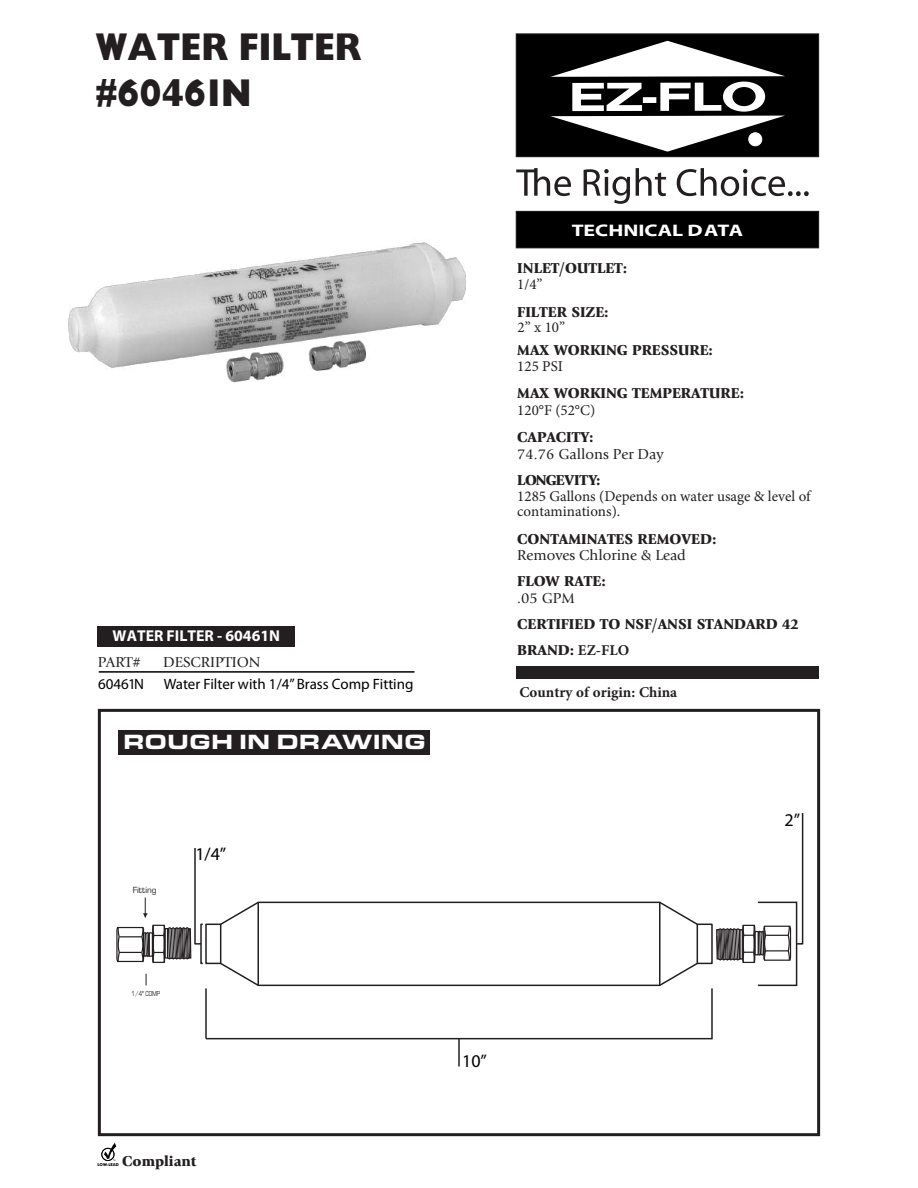
<style>
.page{position:relative;width:918px;height:1188px;background:#fff}
.page>*{position:absolute;margin:0;border:0;box-sizing:border-box;transform-origin:0 0}
.t1{font:800 39px/46px "Gill Sans";color:#231f20;scale:.84 1}
.t2{font:21.3px "Eurostile Extended Black DTC";color:#fff}
.t3{font:18px "Myriad Pro";color:#000}
.t4{font:700 16.8px "Myriad Web Pro";color:#fff;scale:1.26 1}
.t5{font:700 15.75px "Myriad Pro";color:#fff}
.t6{font:900 15px "Giovanni";color:#231f20}
.t7{font:15px/15px "Minion Pro";color:#231f20}
.t8{font:15px "Giovanni";color:#231f20}
.t9{font:15px "Myriad Pro";color:#000}
.t10{font:700 15px "Minion Pro";color:#231f20}
.t11{font:15px "Giovanni";color:#221f1f}
.t12{font:900 15px "Giovanni";letter-spacing:-.035em;color:#231f20}
.t13{font:9.15px "Eurostile Roman DTC";color:#231f20}
.t14{font:7.35px "Eurostile Roman DTC";color:#231f20;scale:.76 1}
.t15{font:700 4.05px "Futura";color:#050605}
.s1{font-family:"Minion Pro";font-weight:700}
</style>
<div class="page">
<div style="left:119px;top:730px;width:311px;height:25px;background:#231f20"></div>
<svg style="left:101px;top:1143px;width:15px;height:18px"></svg>
<div style="left:98px;top:626px;width:197px;height:20px;background:#231f20"></div>
<hr style="left:99px;top:671px;width:316px;height:2px;background:#000">
<svg style="left:516px;top:168px;width:55px;height:28px"></svg>
<svg style="left:584px;top:169px;width:46px;height:35px"></svg>
<svg style="left:636px;top:168px;width:30px;height:28px"></svg>
<svg style="left:677px;top:168px;width:132px;height:28px"></svg>
<div style="left:516px;top:34px;width:303px;height:123px;background:#000;border:1px solid #231f20"></div>
<div style="left:516px;top:211px;width:303px;height:37px;background:#000;border:1px solid #231f20"></div>
<div style="left:516px;top:667px;width:303px;height:12px;background:#231f20"></div>
<svg style="left:551px;top:41px;width:234px;height:111px"></svg>
<hr style="left:458px;top:1039px;width:2px;height:28px;background:#231f20">
<div style="left:98px;top:709px;width:722px;height:427px;border:3px solid #231f20"></div>
<img style="left:68px;top:242px;width:398px;height:141px">
<svg style="left:116px;top:813px;width:688px;height:227px"></svg>
<div style="left:757px;top:902px;width:40px;height:84px;border:2px solid #231f20"></div>
<h1 class="t1" style="left:95px;top:24px;width:318px">WATER FILTER #60461N</h1>
<p class="t5" style="left:113px;top:626px;width:169px">WATER FILTER - 60461N</p>
<p class="t11" style="left:98px;top:653px;width:45px">PART#</p>
<p class="t11" style="left:163px;top:653px;width:99px">DESCRIPTION</p>
<p class="t9" style="left:98px;top:675px;width:47px">60461N</p>
<p class="t9" style="left:164px;top:675px;width:251px">Water Filter with 1/4” Brass Comp Fitting</p>
<h2 class="t2" style="left:123px;top:730px;width:304px">ROUGH IN DRAWING</h2>
<p class="t13" style="left:133px;top:886px;width:25px">Fitting</p>
<p class="t3" style="left:195px;top:843px;width:33px">1/4”</p>
<p class="t14" style="left:132px;top:990px;width:39px">1/4" COMP</p>
<p class="t15" style="left:98px;top:1162px;width:23px">LOW-LEAD</p>
<p class="t6" style="left:122px;top:1152px;width:76px">Compliant</p>
<p class="t4" style="left:572px;top:221px;width:138px">TECHNICAL DATA</p>
<p class="t6" style="left:517px;top:259px;width:111px">INLET/OUTLET:</p>
<p class="t7" style="left:517px;top:277px;width:27px">1/4”</p>
<p class="t6" style="left:517px;top:303px;width:93px">FILTER SIZE:</p>
<p class="t7" style="left:518px;top:319px;width:49px">2” x 10”</p>
<p class="t6" style="left:517px;top:341px;width:197px">MAX WORKING PRESSURE:</p>
<p class="t7" style="left:517px;top:359px;width:47px">125 PSI</p>
<p class="t6" style="left:517px;top:385px;width:228px">MAX WORKING TEMPERATURE:</p>
<p class="t7" style="left:517px;top:403px;width:79px">120°F (52°C)</p>
<p class="t6" style="left:517px;top:428px;width:78px">CAPACITY:</p>
<p class="t8" style="left:517px;top:446px;width:148px">74.76 Gallons Per Day</p>
<p class="t12" style="left:517px;top:471px;width:85px">LONGEVITY:</p>
<p class="t7" style="left:517px;top:489px;width:295px">1285 Gallons (Depends on water usage &amp; level of contaminations).</p>
<p class="t6" style="left:517px;top:530px;width:201px">CONTAMINATES REMOVED:</p>
<p class="t8" style="left:517px;top:547px;width:170px">Removes Chlorine &amp; Lead</p>
<p class="t6" style="left:517px;top:572px;width:90px">FLOW RATE:</p>
<p class="t8" style="left:517px;top:589px;width:59px">.05 GPM</p>
<p class="t6" style="left:517px;top:615px;width:283px">CERTIFIED TO NSF/ANSI STANDARD 42</p>
<p class="t6" style="left:517px;top:641px;width:113px">BRAND: <span class="s1">EZ-FLO</span></p>
<p class="t10" style="left:520px;top:682px;width:159px">Country of origin: China</p>
<p class="t3" style="left:784px;top:809px;width:17px">2”</p>
<p class="t3" style="left:462px;top:1049px;width:26px">10”</p>
</div>
